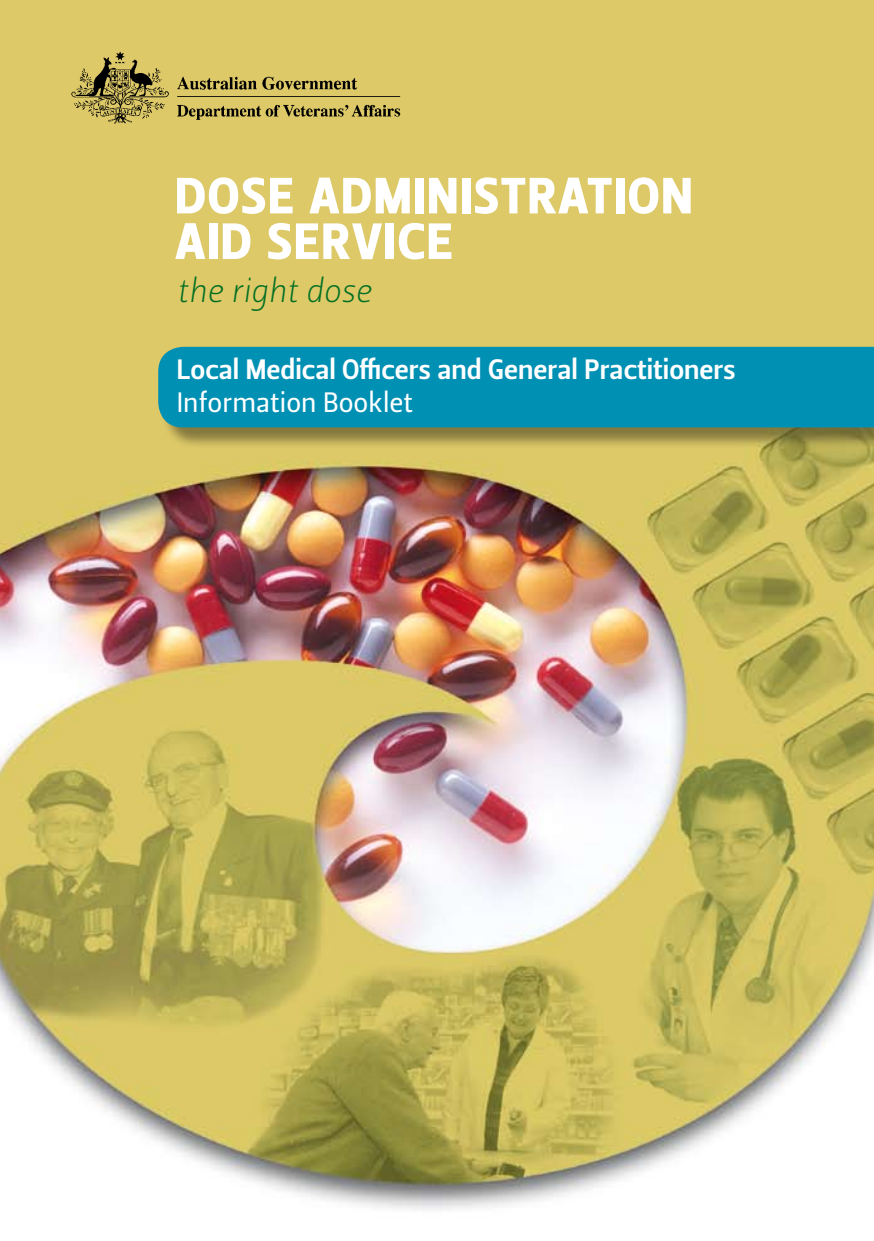
<style>
.page{position:relative;width:874px;height:1241px;background:#fff}
.page>*{position:absolute;margin:0;border:0;box-sizing:border-box;transform-origin:0 0}
.t1{font:50.75px/45.5px "Leitura Sans Grot 4";letter-spacing:.04em;color:#fff}
.t2{font:33.25px "Leitura Sans Italic 1";color:#046f23}
.t3{font:28px/33.6px "Leitura Sans Grot 3";color:#fff}
.s1{font-family:"Leitura Sans Grot 2"}
</style>
<div class="page">
<img style="left:0;top:0;width:873px;height:1210px">
<img style="left:63px;top:48px;width:345px;height:99px">
<div style="left:161px;top:349px;width:712px;height:100px;background:#000;opacity:.4"></div>
<div style="left:158px;top:347px;width:715px;height:80px;background:#0090b4"></div>
<h1 class="t1" style="left:175px;top:174px;width:518px">DOSE ADMINISTRATION<br>AID SERVICE</h1>
<h2 class="t2" style="left:177px;top:271px;width:196px">the right dose</h2>
<p class="t3" style="left:177px;top:352px;width:560px">Local Medical Officers and General Practitioners<br><span class="s1">Information Booklet</span></p>
</div>
